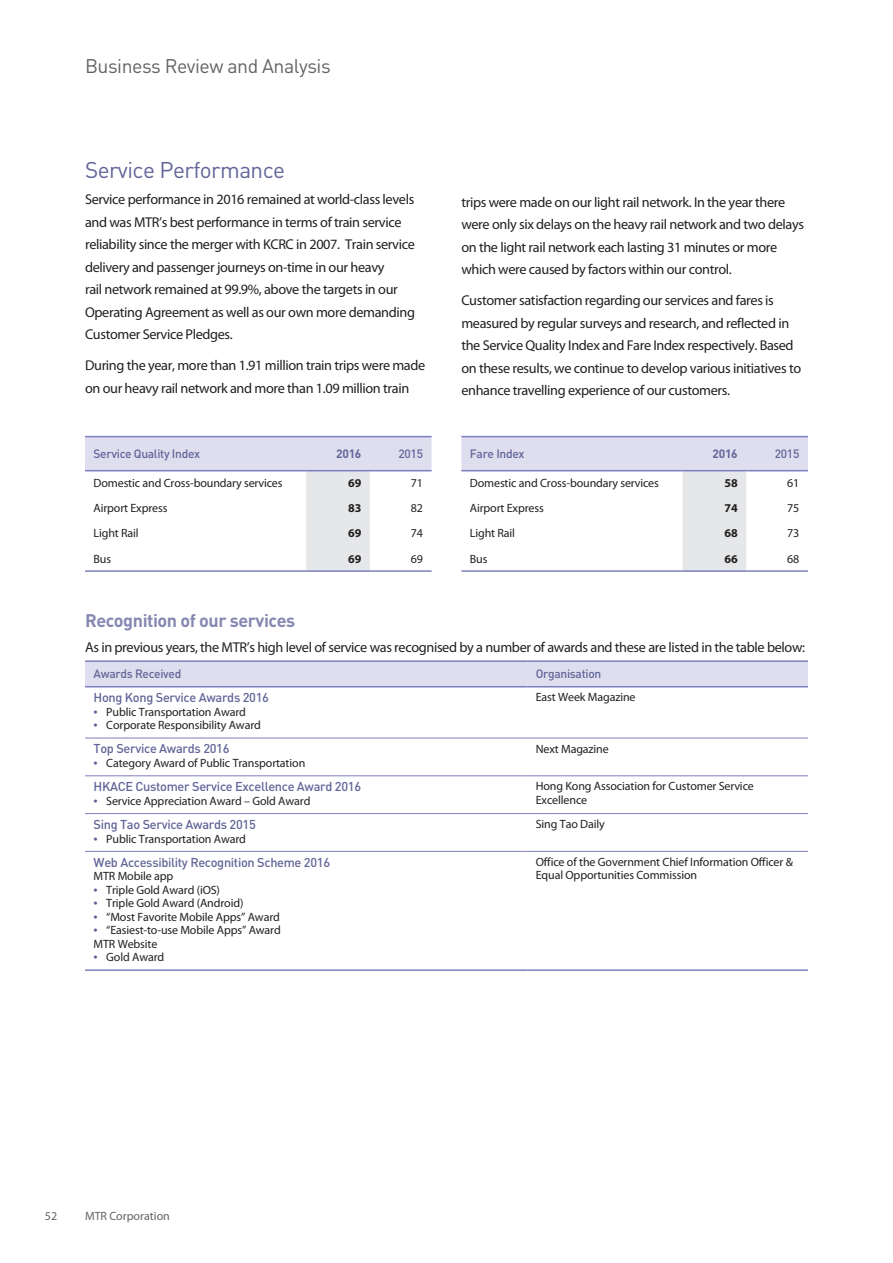
<style>
.page{position:relative;width:893px;height:1263px;background:#fff}
.page>*{position:absolute;margin:0;border:0;box-sizing:border-box;transform-origin:0 0}
.t1{font:22.5px "DIN";letter-spacing:-.025em;color:#626598}
.t2{font:19.5px "DIN";letter-spacing:-.025em;color:#636366}
.t3{font:700 18px "DIN";letter-spacing:-.025em;color:#8688b1}
.t4{font:14.25px/22.5px "Myriad Pro";letter-spacing:-.025em;color:#231f20}
.t5{font:500 12.75px "DIN";letter-spacing:-.025em;color:#626598}
.t6{font:12px/13.5px "Myriad Pro";letter-spacing:-.01em;color:#231f20}
.t7{font:500 12px "DIN";letter-spacing:-.025em;color:#626598}
.t8{font:700 12px "Myriad Pro";letter-spacing:-.01em;color:#231f20}
.t9{font:12px "Myriad Pro";color:#636366}
.t10{font:700 12px "DIN";letter-spacing:-.025em;color:#626598}
.s1{font-size:15px;color:#626598}
</style>
<div class="page">
<svg style="left:461px;top:437px;width:347px;height:133px"></svg>
<hr style="left:461px;top:436px;width:221px;height:1px;background:#7c7fbd">
<hr style="left:682px;top:436px;width:64px;height:1px;background:#7c7fbd">
<hr style="left:746px;top:436px;width:62px;height:1px;background:#7c7fbd">
<hr style="left:461px;top:570px;width:221px;height:2px;background:#7c7fbd">
<hr style="left:682px;top:570px;width:64px;height:2px;background:#7c7fbd">
<hr style="left:746px;top:570px;width:62px;height:2px;background:#7c7fbd">
<hr style="left:461px;top:470px;width:221px;height:1px;background:#7c7fbd">
<hr style="left:682px;top:470px;width:64px;height:1px;background:#7c7fbd">
<hr style="left:746px;top:470px;width:62px;height:1px;background:#7c7fbd">
<div style="left:85px;top:662px;width:723px;height:24px;background:#dedeef"></div>
<hr style="left:85px;top:738px;width:442px;height:1px;background:#7c7fbd">
<hr style="left:527px;top:738px;width:281px;height:1px;background:#7c7fbd">
<hr style="left:85px;top:775px;width:442px;height:1px;background:#7c7fbd">
<hr style="left:527px;top:775px;width:281px;height:1px;background:#7c7fbd">
<hr style="left:85px;top:813px;width:442px;height:1px;background:#7c7fbd">
<hr style="left:527px;top:813px;width:281px;height:1px;background:#7c7fbd">
<hr style="left:85px;top:851px;width:442px;height:1px;background:#7c7fbd">
<hr style="left:527px;top:851px;width:281px;height:1px;background:#7c7fbd">
<hr style="left:85px;top:660px;width:442px;height:2px;background:#7c7fbd">
<hr style="left:527px;top:660px;width:281px;height:2px;background:#7c7fbd">
<hr style="left:85px;top:686px;width:442px;height:1px;background:#7c7fbd">
<hr style="left:527px;top:686px;width:281px;height:1px;background:#7c7fbd">
<hr style="left:85px;top:969px;width:442px;height:2px;background:#7c7fbd">
<hr style="left:527px;top:969px;width:281px;height:2px;background:#7c7fbd">
<svg style="left:85px;top:437px;width:347px;height:133px"></svg>
<hr style="left:85px;top:436px;width:221px;height:1px;background:#7c7fbd">
<hr style="left:306px;top:436px;width:64px;height:1px;background:#7c7fbd">
<hr style="left:370px;top:436px;width:62px;height:1px;background:#7c7fbd">
<hr style="left:85px;top:570px;width:221px;height:2px;background:#7c7fbd">
<hr style="left:306px;top:570px;width:64px;height:2px;background:#7c7fbd">
<hr style="left:370px;top:570px;width:62px;height:2px;background:#7c7fbd">
<hr style="left:85px;top:470px;width:221px;height:1px;background:#7c7fbd">
<hr style="left:306px;top:470px;width:64px;height:1px;background:#7c7fbd">
<hr style="left:370px;top:470px;width:62px;height:1px;background:#7c7fbd">
<h2 class="t2" style="left:85px;top:54px;width:247px">Business Review and Analysis</h2>
<h1 class="t1" style="left:85px;top:155px;width:202px">Service Performance</h1>
<p class="t4" style="left:85px;top:189px;width:331px">Service performance in 2016 remained at world-class levels and was MTR’s best performance in terms of train service reliability since the merger with KCRC in 2007. Train service delivery and passenger journeys on-time in our heavy<br>rail network remained at 99.9%, above the targets in our Operating Agreement as well as our own more demanding Customer Service Pledges.</p>
<p class="t4" style="left:85px;top:355px;width:342px">During the year, more than 1.91 million train trips were made on our heavy rail network and more than 1.09 million train</p>
<p class="t7" style="left:94px;top:446px;width:108px">Service Quality Index</p>
<p class="t10" style="left:336px;top:446px;width:27px">2016</p>
<p class="t7" style="left:398px;top:446px;width:26px">2015</p>
<p class="t6" style="left:94px;top:477px;width:191px">Domestic and Cross-boundary services</p>
<p class="t8" style="left:348px;top:476px;width:15px">69</p>
<p class="t6" style="left:411px;top:477px;width:14px">71</p>
<p class="t6" style="left:94px;top:502px;width:75px">Airport Express</p>
<p class="t8" style="left:348px;top:502px;width:15px">83</p>
<p class="t6" style="left:411px;top:502px;width:14px">82</p>
<p class="t6" style="left:94px;top:527px;width:47px">Light Rail</p>
<p class="t8" style="left:348px;top:527px;width:15px">69</p>
<p class="t6" style="left:411px;top:527px;width:14px">74</p>
<p class="t6" style="left:94px;top:552px;width:19px">Bus</p>
<p class="t8" style="left:348px;top:552px;width:15px">69</p>
<p class="t6" style="left:411px;top:552px;width:14px">69</p>
<p class="t4" style="left:461px;top:191px;width:344px">trips were made on our light rail network. In the year there were only six delays on the heavy rail network and two delays on the light rail network each lasting 31 minutes or more which were caused by factors within our control.</p>
<p class="t4" style="left:461px;top:290px;width:341px">Customer satisfaction regarding our services and fares is measured by regular surveys and research, and reflected in the Service Quality Index and Fare Index respectively. Based on these results, we continue to develop various initiatives to enhance travelling experience of our customers.</p>
<p class="t7" style="left:470px;top:446px;width:56px">Fare Index</p>
<p class="t10" style="left:713px;top:446px;width:27px">2016</p>
<p class="t7" style="left:775px;top:446px;width:26px">2015</p>
<p class="t6" style="left:470px;top:477px;width:191px">Domestic and Cross-boundary services</p>
<p class="t8" style="left:725px;top:476px;width:15px">58</p>
<p class="t6" style="left:787px;top:477px;width:14px">61</p>
<p class="t6" style="left:470px;top:502px;width:75px">Airport Express</p>
<p class="t8" style="left:725px;top:502px;width:15px">74</p>
<p class="t6" style="left:787px;top:502px;width:14px">75</p>
<p class="t6" style="left:470px;top:527px;width:47px">Light Rail</p>
<p class="t8" style="left:725px;top:527px;width:15px">68</p>
<p class="t6" style="left:787px;top:527px;width:14px">73</p>
<p class="t6" style="left:470px;top:552px;width:19px">Bus</p>
<p class="t8" style="left:725px;top:552px;width:15px">66</p>
<p class="t6" style="left:787px;top:552px;width:14px">68</p>
<p class="t3" style="left:85px;top:609px;width:212px">Recognition of our services</p>
<p class="t4" style="left:85px;top:636px;width:722px">As in previous years, the MTR’s high level of service was recognised by a number of awards and these are listed in the table below:</p>
<p class="t7" style="left:94px;top:666px;width:89px">Awards Received</p>
<p class="t7" style="left:536px;top:666px;width:67px">Organisation</p>
<p class="t5" style="left:94px;top:689px;width:177px">Hong Kong Service Awards 2016</p>
<p class="t6" style="left:94px;top:705px;width:154px"><span class="s1">•</span> Public Transportation Award</p>
<p class="t6" style="left:94px;top:719px;width:169px"><span class="s1">•</span> Corporate Responsibility Award</p>
<p class="t6" style="left:536px;top:691px;width:101px">East Week Magazine</p>
<p class="t5" style="left:94px;top:741px;width:138px">Top Service Awards 2016</p>
<p class="t6" style="left:94px;top:756px;width:213px"><span class="s1">•</span> Category Award of Public Transportation</p>
<p class="t6" style="left:536px;top:742px;width:75px">Next Magazine</p>
<p class="t5" style="left:94px;top:778px;width:269px">HKACE Customer Service Excellence Award 2016</p>
<p class="t6" style="left:94px;top:794px;width:218px"><span class="s1">•</span> Service Appreciation Award – Gold Award</p>
<p class="t6" style="left:536px;top:780px;width:220px">Hong Kong Association for Customer Service<br>Excellence</p>
<p class="t5" style="left:94px;top:816px;width:164px">Sing Tao Service Awards 2015</p>
<p class="t6" style="left:94px;top:832px;width:154px"><span class="s1">•</span> Public Transportation Award</p>
<p class="t6" style="left:536px;top:817px;width:71px">Sing Tao Daily</p>
<p class="t5" style="left:94px;top:854px;width:238px">Web Accessibility Recognition Scheme 2016</p>
<p class="t6" style="left:94px;top:870px;width:81px">MTR Mobile app</p>
<p class="t6" style="left:94px;top:883px;width:128px"><span class="s1">•</span> Triple Gold Award (iOS)</p>
<p class="t6" style="left:94px;top:897px;width:151px"><span class="s1">•</span> Triple Gold Award (Android)</p>
<p class="t6" style="left:94px;top:910px;width:188px"><span class="s1">•</span> “Most Favorite Mobile Apps” Award</p>
<p class="t6" style="left:94px;top:924px;width:189px"><span class="s1">•</span> “Easiest-to-use Mobile Apps” Award<br>MTR Website</p>
<p class="t6" style="left:94px;top:951px;width:72px"><span class="s1">•</span> Gold Award</p>
<p class="t6" style="left:536px;top:855px;width:259px">Office of the Government Chief Information Officer &amp;<br>Equal Opportunities Commission</p>
<p class="t9" style="left:45px;top:1210px;width:14px">52</p>
<p class="t9" style="left:85px;top:1210px;width:86px">MTR Corporation</p>
</div>
